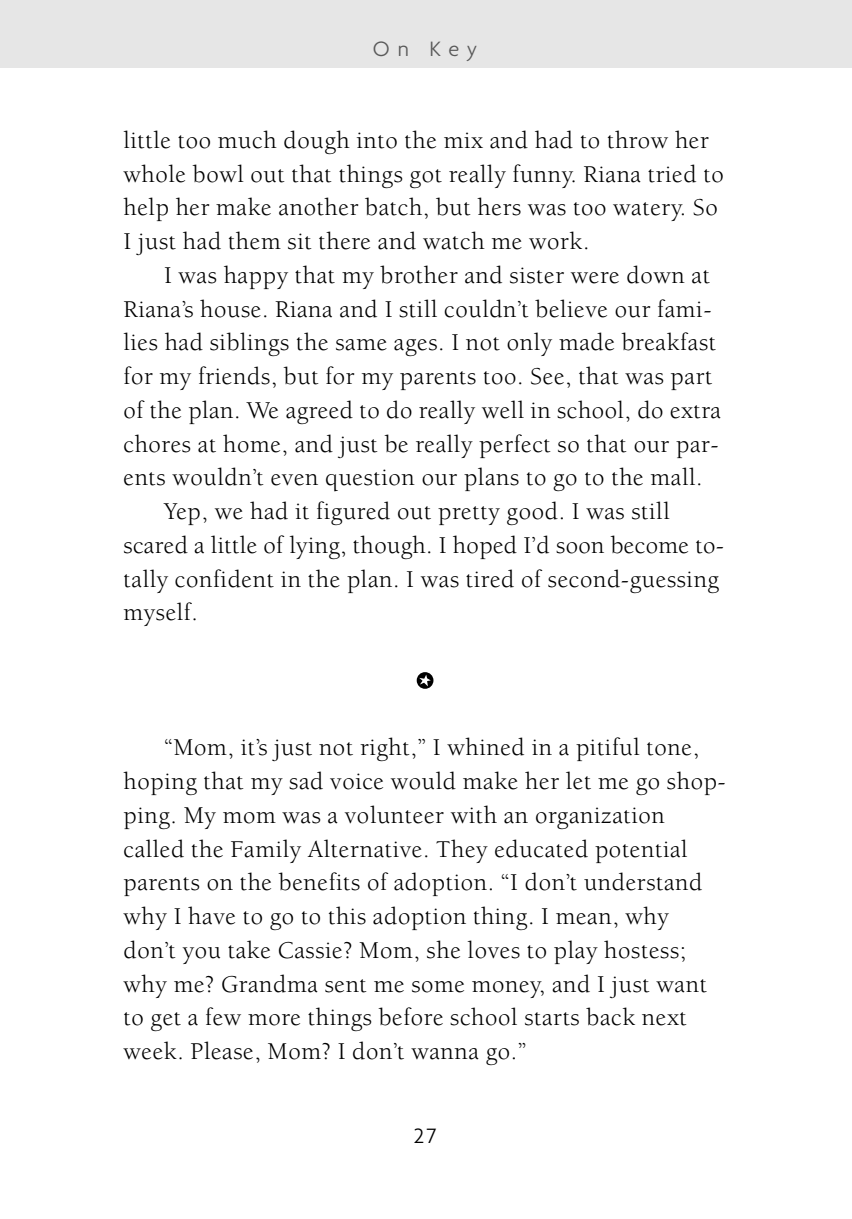
<style>
.page{position:relative;width:852px;height:1219px;background:#fff}
.page>*{position:absolute;margin:0;border:0;box-sizing:border-box;transform-origin:0 0}
.t1{font:76.5px "Laughin Plain";color:#000}
.t2{font:24.75px/33.8px "Berkeley";letter-spacing:.025em;color:#000}
.t3{font:300 22.5px "Agenda";color:#595959}
.t4{font:300 22.5px "Agenda";color:#000}
</style>
<div class="page">
<div style="left:0;top:0;width:852px;height:68px;background:#e6e6e6"></div>
<p class="t3" style="left:373px;top:39px;width:106px">On Key</p>
<p class="t2" style="left:123px;top:126px;width:587px">little too much dough into the mix and had to throw her</p>
<p class="t2" style="left:123px;top:159px;width:602px">whole bowl out that things got really funny. Riana tried to</p>
<p class="t2" style="left:123px;top:193px;width:596px">help her make another batch, but hers was too watery. So</p>
<p class="t2" style="left:123px;top:227px;width:467px">I just had them sit there and watch me work.</p>
<p class="t2" style="left:164px;top:261px;width:547px">I was happy that my brother and sister were down at</p>
<p class="t2" style="left:123px;top:294px;width:589px">Riana’s house. Riana and I still couldn’t believe our fami-</p>
<p class="t2" style="left:123px;top:328px;width:594px">lies had siblings the same ages. I not only made breakfast</p>
<p class="t2" style="left:123px;top:362px;width:590px">for my friends, but for my parents too. See, that was part</p>
<p class="t2" style="left:123px;top:396px;width:599px">of the plan. We agreed to do really well in school, do extra</p>
<p class="t2" style="left:123px;top:429px;width:597px">chores at home, and just be really perfect so that our par-</p>
<p class="t2" style="left:123px;top:463px;width:580px">ents wouldn’t even question our plans to go to the mall.</p>
<p class="t2" style="left:164px;top:497px;width:507px">Yep, we had it figured out pretty good. I was still</p>
<p class="t2" style="left:123px;top:530px;width:602px">scared a little of lying, though. I hoped I’d soon become to-</p>
<p class="t2" style="left:123px;top:564px;width:597px">tally confident in the plan. I was tired of second-guessing</p>
<p class="t2" style="left:123px;top:598px;width:76px">myself.</p>
<p class="t1" style="left:412px;top:617px;width:27px">.</p>
<p class="t2" style="left:123px;top:733px;width:604px;text-indent:41px">“Mom, it’s just not right,” I whined in a pitiful tone, hoping that my sad voice would make her let me go shop&shy;ping. My mom was a volunteer with an organization called the Family Alternative. They educated potential parents on the benefits of adoption. “I don’t understand why I have to go to this adoption thing. I mean, why don’t you take Cassie? Mom, she loves to play hostess; why me? Grandma sent me some money, and I just want to get a few more things before school starts back next week. Please, Mom? I don’t wanna go.”</p>
<p class="t4" style="left:414px;top:1126px;width:24px">27</p>
</div>
